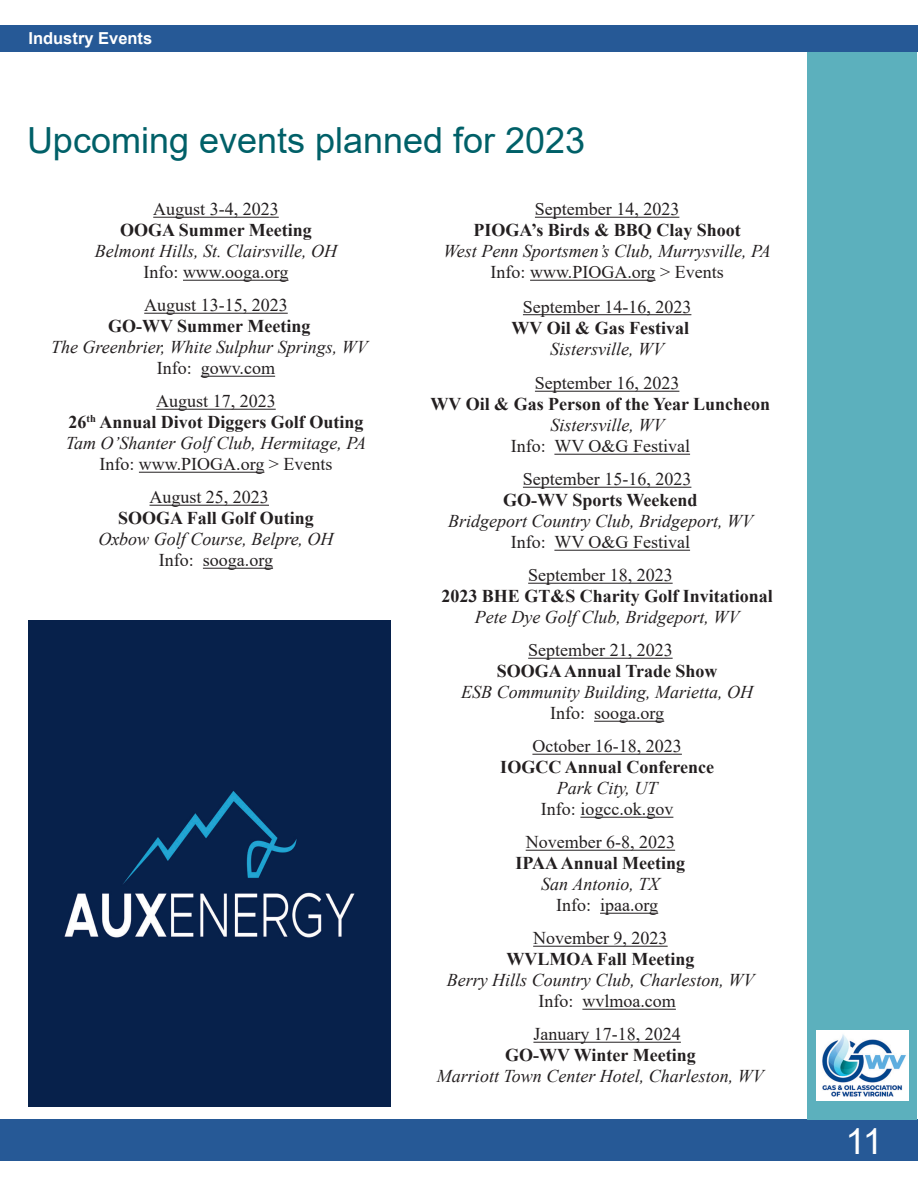
<style>
.page{position:relative;width:918px;height:1188px;background:#fff}
.page>*{position:absolute;margin:0;border:0;box-sizing:border-box;transform-origin:0 0}
.Headline{font:36px "Arial";color:#006068}
.t1{font:36px "Arial";color:#fff}
.Body_text{font:18px/21px "Times New Roman";color:#231f20;text-align:right}
.Body_text-2{font:italic 18px/21px "Times New Roman";color:#231f20;text-align:center}
.Body_text-3{font:700 18px/21px "Times New Roman";color:#231f20}
.author_names{font:700 16.5px "Arial";color:#fff}
.s1{font-weight:700}
.s2{font-weight:400}
.s3{font-style:italic}
.s4{font-weight:400;font-style:italic}
.s5{font-style:normal}
.s6{font-weight:700;font-style:normal}
</style>
<div class="page">
<div style="left:0;top:25px;width:918px;height:27px;background:#265996"></div>
<div style="left:0;top:1119px;width:918px;height:42px;background:#265996"></div>
<div style="left:807px;top:52px;width:110px;height:1068px;background:#5cb0bd"></div>
<img style="left:816px;top:1030px;width:93px;height:71px">
<hr style="left:535px;top:217px;width:144px;height:1px;background:#231f20">
<hr style="left:530px;top:280px;width:126px;height:1px;background:#231f20">
<hr style="left:523px;top:314px;width:168px;height:1px;background:#231f20">
<hr style="left:535px;top:391px;width:144px;height:1px;background:#231f20">
<hr style="left:554px;top:454px;width:136px;height:1px;background:#231f20">
<hr style="left:523px;top:487px;width:168px;height:1px;background:#231f20">
<hr style="left:554px;top:550px;width:136px;height:1px;background:#231f20">
<hr style="left:528px;top:583px;width:145px;height:1px;background:#231f20">
<hr style="left:528px;top:658px;width:145px;height:1px;background:#231f20">
<hr style="left:594px;top:721px;width:70px;height:1px;background:#231f20">
<hr style="left:532px;top:754px;width:150px;height:1px;background:#231f20">
<hr style="left:580px;top:817px;width:93px;height:1px;background:#231f20">
<hr style="left:526px;top:850px;width:149px;height:1px;background:#231f20">
<hr style="left:600px;top:913px;width:58px;height:1px;background:#231f20">
<hr style="left:533px;top:946px;width:135px;height:1px;background:#231f20">
<hr style="left:582px;top:1009px;width:94px;height:1px;background:#231f20">
<hr style="left:533px;top:1042px;width:148px;height:1px;background:#231f20">
<hr style="left:153px;top:217px;width:126px;height:1px;background:#231f20">
<hr style="left:183px;top:280px;width:105px;height:1px;background:#231f20">
<hr style="left:144px;top:313px;width:144px;height:1px;background:#231f20">
<hr style="left:201px;top:376px;width:74px;height:1px;background:#231f20">
<hr style="left:156px;top:409px;width:120px;height:1px;background:#231f20">
<hr style="left:139px;top:472px;width:125px;height:1px;background:#231f20">
<hr style="left:149px;top:505px;width:120px;height:1px;background:#231f20">
<hr style="left:203px;top:568px;width:70px;height:1px;background:#231f20">
<div style="left:29px;top:621px;width:362px;height:486px;background:#07214b"></div>
<p class="author_names" style="left:28px;top:27px;width:125px">Industry Events</p>
<p class="Headline" style="left:27px;top:116px;width:560px">Upcoming events planned for 2023</p>
<p class="Body_text" style="left:153px;top:198px;width:127px">August 3-4, 2023</p>
<p class="Body_text-3" style="left:120px;top:219px;width:193px">OOGA Summer Meeting</p>
<p class="Body_text-2" style="left:95px;top:240px;width:244px">Belmont Hills, St. Clairsville, OH</p>
<p class="Body_text" style="left:144px;top:261px;width:146px">Info: www.ooga.org</p>
<p class="Body_text" style="left:144px;top:294px;width:145px">August 13-15, 2023</p>
<p class="Body_text-3" style="left:108px;top:315px;width:204px">GO-WV Summer Meeting</p>
<p class="Body_text-2" style="left:51px;top:336px;width:318px">The Greenbrier, White Sulphur Springs, WV</p>
<p class="Body_text" style="left:157px;top:357px;width:120px">Info: gowv.com</p>
<p class="Body_text" style="left:156px;top:390px;width:121px">August 17, 2023</p>
<p class="Body_text-3" style="left:69px;top:411px;width:296px">26<sup>th</sup> Annual Divot Diggers Golf Outing</p>
<p class="Body_text-2" style="left:66px;top:432px;width:302px">Tam O’Shanter Golf Club, Hermitage, PA</p>
<p class="Body_text" style="left:99px;top:453px;width:235px">Info: www.PIOGA.org &gt; Events</p>
<p class="Body_text" style="left:149px;top:486px;width:121px">August 25, 2023</p>
<p class="Body_text-3" style="left:118px;top:507px;width:197px">SOOGA Fall Golf Outing</p>
<p class="Body_text-2" style="left:98px;top:528px;width:237px">Oxbow Golf Course, Belpre, OH</p>
<p class="Body_text" style="left:159px;top:549px;width:116px">Info: sooga.org</p>
<p class="Body_text" style="left:535px;top:198px;width:146px">September 14, 2023</p>
<p class="Body_text-3" style="left:473px;top:219px;width:269px">PIOGA’s Birds &amp; BBQ Clay Shoot</p>
<p class="Body_text-2" style="left:444px;top:240px;width:329px">West Penn Sportsmen’s Club, Murrysville, PA</p>
<p class="Body_text" style="left:491px;top:261px;width:235px">Info: www.PIOGA.org &gt; Events</p>
<p class="Body_text" style="left:512px;top:296px;width:181px">September 14-16, 2023<br><span class="s1">WV Oil &amp; Gas Festival</span></p>
<p class="Body_text-2" style="left:550px;top:338px;width:115px">Sistersville, WV</p>
<p class="Body_text-3" style="left:431px;top:372px;width:341px;text-indent:104px"><span class="s2">September 16, 2023<br></span>WV Oil &amp; Gas Person of the Year Luncheon</p>
<p class="Body_text" style="left:511px;top:414px;width:181px;text-align:left;text-indent:40px"><span class="s3">Sistersville, WV<br></span>Info: WV O&amp;G Festival</p>
<p class="Body_text" style="left:523px;top:468px;width:170px">September 15-16, 2023</p>
<p class="Body_text-3" style="left:503px;top:489px;width:196px">GO-WV Sports Weekend</p>
<p class="Body_text-2" style="left:448px;top:510px;width:307px">Bridgeport Country Club, Bridgeport, WV</p>
<p class="Body_text" style="left:511px;top:531px;width:181px">Info: WV O&amp;G Festival</p>
<p class="Body_text" style="left:528px;top:564px;width:146px">September 18, 2023</p>
<p class="Body_text-3" style="left:441px;top:585px;width:333px">2023 BHE GT&amp;S Charity Golf Invitational</p>
<p class="Body_text-2" style="left:475px;top:606px;width:266px">Pete Dye Golf Club, Bridgeport, WV</p>
<p class="Body_text" style="left:528px;top:639px;width:146px">September 21, 2023</p>
<p class="Body_text-3" style="left:497px;top:660px;width:222px">SOOGA Annual Trade Show</p>
<p class="Body_text-2" style="left:461px;top:681px;width:293px">ESB Community Building, Marietta, OH</p>
<p class="Body_text" style="left:550px;top:702px;width:116px">Info: sooga.org</p>
<p class="Body_text" style="left:532px;top:735px;width:151px">October 16-18, 2023</p>
<p class="Body_text-3" style="left:500px;top:756px;width:215px">IOGCC Annual Conference</p>
<p class="Body_text-2" style="left:557px;top:777px;width:102px">Park City, UT</p>
<p class="Body_text" style="left:541px;top:798px;width:134px">Info: iogcc.ok.gov</p>
<p class="Body_text-3" style="left:516px;top:831px;width:171px;text-align:center"><span class="s2">November 6-8, 2023<br></span>IPAA Annual Meeting<br><span class="s4">San Antonio, TX</span></p>
<p class="Body_text" style="left:556px;top:894px;width:104px">Info: ipaa.org</p>
<p class="Body_text-2" style="left:447px;top:927px;width:309px"><span class="s5">November 9, 2023<br></span><span class="s6">WVLMOA Fall Meeting<br></span>Berry Hills Country Club, Charleston, WV</p>
<p class="Body_text" style="left:538px;top:990px;width:139px">Info: wvlmoa.com</p>
<p class="Body_text" style="left:533px;top:1023px;width:149px">January 17-18, 2024</p>
<p class="Body_text-3" style="left:505px;top:1044px;width:192px">GO-WV Winter Meeting</p>
<p class="Body_text-2" style="left:437px;top:1065px;width:328px">Marriott Town Center Hotel, Charleston, WV</p>
<h1 class="t1" style="left:846px;top:1116px;width:39px">11</h1>
</div>
